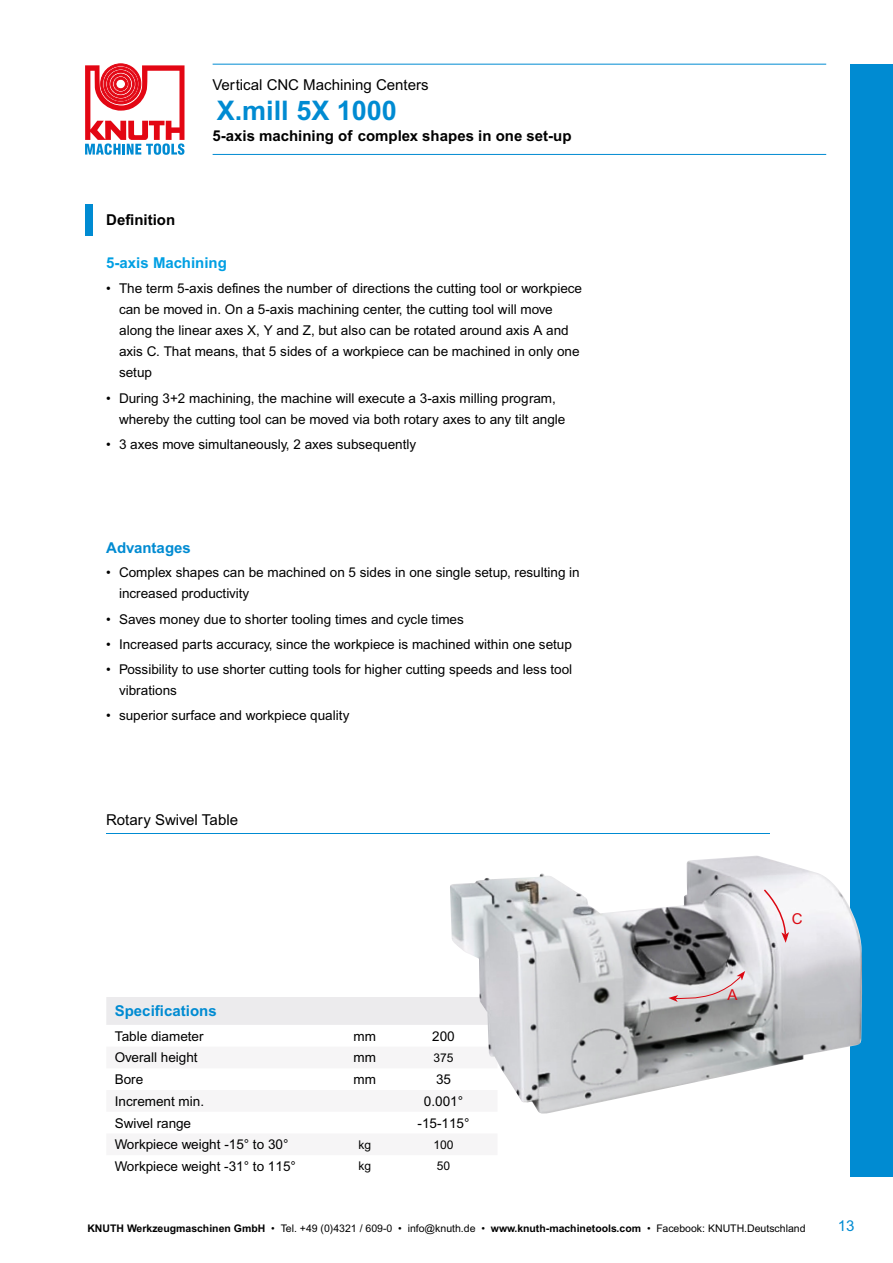
<style>
.page{position:relative;width:893px;height:1263px;background:#fff}
.page>*{position:absolute;margin:0;border:0;box-sizing:border-box;transform-origin:0 0}
.t1{font:700 27px "Arial MT Pro";color:#008bd2}
.t2{font:700 15px "Arial MT Pro";color:#000}
.t3{font:15px "Arial MT Pro";color:#000}
.t4{font:700 15px "Arial MT Pro";color:#008bd2}
.t5{font:700 15px "Arial MT Pro";color:#009fe3}
.t6{font:15px "Arial MT Pro";color:#008bd2}
.t7{font:15px "Arial MT Pro";color:#db0812}
.t8{font:13.5px/21px "Arial MT Pro";color:#000}
.t9{font:12px "Arial MT Pro";color:#000}
.t10{font:10.5px "Arial MT Pro";color:#000}
.s1{font-weight:700}
</style>
<div class="page">
<hr style="left:0;top:64px;width:1px;height:1112px;background:#008bd2">
<hr style="left:213px;top:64px;width:613px;height:1px;background:#008bd2">
<hr style="left:213px;top:154px;width:613px;height:1px;background:#008bd2">
<svg style="left:85px;top:64px;width:100px;height:91px"></svg>
<div style="left:850px;top:64px;width:43px;height:1112px;background:#008bd2"></div>
<div style="left:106px;top:997px;width:344px;height:28px;background:#ecebed"></div>
<div style="left:85px;top:204px;width:8px;height:31px;background:#008bd2"></div>
<hr style="left:106px;top:833px;width:664px;height:1px;background:#008bd2">
<img style="left:450px;top:856px;width:412px;height:258px">
<svg style="left:668px;top:971px;width:77px;height:31px;background:#b7adaf"></svg>
<svg style="left:763px;top:888px;width:26px;height:55px"></svg>
<p class="t3" style="left:213px;top:76px;width:218px">Vertical CNC Machining Centers</p>
<p class="t2" style="left:213px;top:126px;width:360px">5-axis machining of complex shapes in one set-up</p>
<h1 class="t1" style="left:217px;top:94px;width:182px">X.mill 5X 1000</h1>
<p class="t2" style="left:106px;top:211px;width:71px">Definition</p>
<p class="t5" style="left:106px;top:254px;width:122px">5-axis Machining</p>
<p class="t8" style="left:119px;top:279px;width:465px;text-indent:-13px">• The term 5-axis defines the number of directions the cutting tool or workpiece can be moved in. On a 5-axis machining center, the cutting tool will move along the linear axes X, Y and Z, but also can be rotated around axis A and axis C. That means, that 5 sides of a workpiece can be machined in only one setup</p>
<p class="t8" style="left:119px;top:388px;width:448px;text-indent:-13px">• During 3+2 machining, the machine will execute a 3-axis milling program, whereby the cutting tool can be moved via both rotary axes to any tilt angle</p>
<p class="t8" style="left:106px;top:434px;width:311px">• 3 axes move simultaneously, 2 axes subsequently</p>
<p class="t4" style="left:106px;top:538px;width:86px">Advantages</p>
<p class="t8" style="left:119px;top:563px;width:462px;text-indent:-13px">• Complex shapes can be machined on 5 sides in one single setup, resulting in increased productivity</p>
<p class="t8" style="left:106px;top:609px;width:359px">• Saves money due to shorter tooling times and cycle times</p>
<p class="t8" style="left:106px;top:634px;width:467px">• Increased parts accuracy, since the workpiece is machined within one setup</p>
<p class="t8" style="left:119px;top:659px;width:455px;text-indent:-13px">• Possibility to use shorter cutting tools for higher cutting speeds and less tool vibrations</p>
<p class="t8" style="left:106px;top:706px;width:245px">• superior surface and workpiece quality</p>
<p class="t3" style="left:106px;top:811px;width:133px">Rotary Swivel Table</p>
<p class="t4" style="left:115px;top:1002px;width:103px">Specifications</p>
<p class="t8" style="left:115px;top:1026px;width:90px">Table diameter</p>
<p class="t8" style="left:354px;top:1026px;width:24px">mm</p>
<p class="t8" style="left:432px;top:1026px;width:24px">200</p>
<p class="t8" style="left:115px;top:1048px;width:84px">Overall height</p>
<p class="t8" style="left:354px;top:1048px;width:24px">mm</p>
<p class="t9" style="left:433px;top:1051px;width:22px">375</p>
<p class="t8" style="left:115px;top:1069px;width:30px">Bore</p>
<p class="t8" style="left:354px;top:1069px;width:24px">mm</p>
<p class="t8" style="left:436px;top:1069px;width:17px">35</p>
<p class="t8" style="left:115px;top:1091px;width:91px">Increment min.</p>
<p class="t8" style="left:424px;top:1091px;width:41px">0.001°</p>
<p class="t8" style="left:115px;top:1113px;width:78px">Swivel range</p>
<p class="t8" style="left:418px;top:1113px;width:53px">-15-115°</p>
<p class="t8" style="left:115px;top:1135px;width:175px">Workpiece weight -15° to 30°</p>
<p class="t9" style="left:358px;top:1137px;width:14px">kg</p>
<p class="t9" style="left:433px;top:1137px;width:22px">100</p>
<p class="t8" style="left:115px;top:1156px;width:183px">Workpiece weight -31° to 115°</p>
<p class="t9" style="left:358px;top:1159px;width:14px">kg</p>
<p class="t9" style="left:437px;top:1159px;width:15px">50</p>
<p class="t7" style="left:728px;top:986px;width:12px">A</p>
<p class="t7" style="left:792px;top:910px;width:12px">C</p>
<p class="t10" style="left:87px;top:1222px;width:720px"><span class="s1">KNUTH Werkzeugmaschinen GmbH</span> • Tel. +49 (0)4321 / 609-0 • info@knuth.de • <span class="s1">www.knuth-machinetools.com</span> • Facebook: KNUTH.Deutschland</p>
<p class="t6" style="left:838px;top:1217px;width:18px">13</p>
</div>
